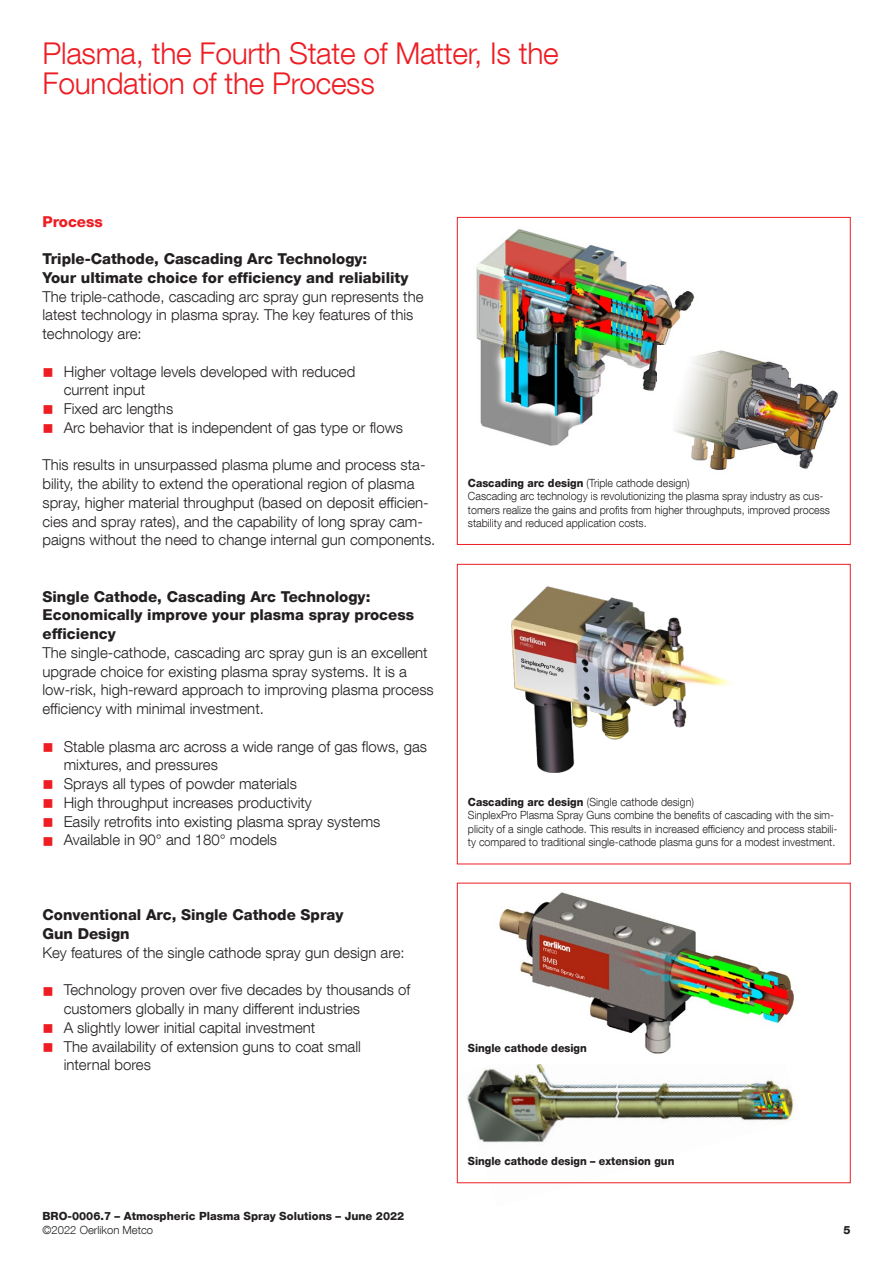
<style>
.page{position:relative;width:893px;height:1263px;background:#fff}
.page>*{position:absolute;margin:0;border:0;box-sizing:border-box;transform-origin:0 0}
.t1{font:300 30px/30px "Helvetica Neue LT Com";letter-spacing:-.01em;color:#ee1d23}
.t2{font:300 15px/18.8px "Helvetica Neue LT Com";color:#231f20}
.t3{font:800 15px/18.8px "Helvetica Neue LT Com";color:#231f20}
.t4{font:800 15px "Helvetica Neue LT Com";color:#ee1d23}
.t5{font:300 11.25px/13.2px "Helvetica Neue LT Com";color:#231f20;scale:.95 1}
.t6{font:800 11.25px "Helvetica Neue LT Com";color:#231f20}
.t7{font:800 11.25px "Helvetica Neue LT Com";color:#231f20;scale:.95 1}
.t8{font:300 11.25px "Helvetica Neue LT Com";color:#231f20}
.s1{color:#ee1d23}
.s2{font-weight:800}
</style>
<div class="page">
<img style="left:458px;top:1064px;width:343px;height:120px">
<img style="left:493px;top:882px;width:307px;height:172px">
<img style="left:476px;top:229px;width:219px;height:217px">
<div style="left:457px;top:564px;width:393px;height:300px;border:1px solid #ee1d23"></div>
<div style="left:457px;top:217px;width:393px;height:328px;border:1px solid #ee1d23"></div>
<img style="left:658px;top:346px;width:180px;height:124px">
<img style="left:511px;top:587px;width:220px;height:186px">
<h1 class="t1" style="left:43px;top:38px;width:518px">Plasma, the Fourth State of Matter, Is the<br>Foundation of the Process</h1>
<p class="t4" style="left:43px;top:212px;width:62px">Process</p>
<p class="t3" style="left:43px;top:249px;width:367px">Triple-Cathode, Cascading Arc Technology:<br>Your ultimate choice for efficiency and reliability</p>
<p class="t2" style="left:43px;top:287px;width:382px">The triple-cathode, cascading arc spray gun represents the latest technology in plasma spray. The key features of this technology are:</p>
<p class="t2" style="left:64px;top:362px;width:293px;text-indent:-21px"><span class="s1">■</span> Higher voltage levels developed with reduced current input</p>
<p class="t2" style="left:43px;top:399px;width:132px"><span class="s1">■</span> Fixed arc lengths</p>
<p class="t2" style="left:42px;top:418px;width:362px"><span class="s1">■</span> Arc behavior that is independent of gas type or flows</p>
<p class="t2" style="left:42px;top:455px;width:394px">This results in unsurpassed plasma plume and process sta&shy;bility, the ability to extend the operational region of plasma spray, higher material throughput (based on deposit efficien&shy;cies and spray rates), and the capability of long spray cam&shy;paigns without the need to change internal gun components.</p>
<p class="t3" style="left:43px;top:587px;width:373px">Single Cathode, Cascading Arc Technology:<br>Economically improve your plasma spray process efficiency</p>
<p class="t2" style="left:43px;top:643px;width:393px">The single-cathode, cascading arc spray gun is an excellent upgrade choice for existing plasma spray systems. It is a low-risk, high-reward approach to improving plasma process efficiency with minimal investment.</p>
<p class="t2" style="left:64px;top:737px;width:365px;text-indent:-21px"><span class="s1">■</span> Stable plasma arc across a wide range of gas flows, gas mixtures, and pressures</p>
<p class="t2" style="left:43px;top:774px;width:256px"><span class="s1">■</span> Sprays all types of powder materials</p>
<p class="t2" style="left:42px;top:793px;width:271px"><span class="s1">■</span> High throughput increases productivity</p>
<p class="t2" style="left:42px;top:812px;width:339px"><span class="s1">■</span> Easily retrofits into existing plasma spray systems</p>
<p class="t2" style="left:42px;top:830px;width:236px"><span class="s1">■</span> Available in 90° and 180° models</p>
<p class="t3" style="left:42px;top:906px;width:302px">Conventional Arc, Single Cathode Spray<br>Gun Design</p>
<p class="t2" style="left:42px;top:943px;width:364px">Key features of the single cathode spray gun design are:</p>
<p class="t2" style="left:64px;top:980px;width:348px;text-indent:-21px"><span class="s1">■</span> Technology proven over five decades by thousands of customers globally in many different industries</p>
<p class="t2" style="left:42px;top:1018px;width:274px"><span class="s1">■</span> A slightly lower initial capital investment</p>
<p class="t2" style="left:64px;top:1037px;width:299px;text-indent:-21px"><span class="s1">■</span> The availability of extension guns to coat small internal bores</p>
<p class="t5" style="left:468px;top:476px;width:383px"><span class="s2">Cascading arc design</span> (Triple cathode design)<br>Cascading arc technology is revolutionizing the plasma spray industry as cus&shy;tomers realize the gains and profits from higher throughputs, improved process stability and reduced application costs.</p>
<p class="t5" style="left:468px;top:795px;width:390px"><span class="s2">Cascading arc design</span> (Single cathode design)<br>SinplexPro Plasma Spray Guns combine the benefits of cascading with the sim&shy;plicity of a single cathode. This results in increased efficiency and process stabili&shy;ty compared to traditional single-cathode plasma guns for a modest investment.</p>
<p class="t7" style="left:468px;top:1041px;width:127px">Single cathode design</p>
<p class="t7" style="left:468px;top:1154px;width:219px">Single cathode design – extension gun</p>
<p class="t6" style="left:43px;top:1209px;width:363px">BRO-0006.7 – Atmospheric Plasma Spray Solutions – June 2022</p>
<p class="t8" style="left:43px;top:1223px;width:112px">©2022 Oerlikon Metco</p>
<p class="t6" style="left:843px;top:1223px;width:9px">5</p>
</div>
